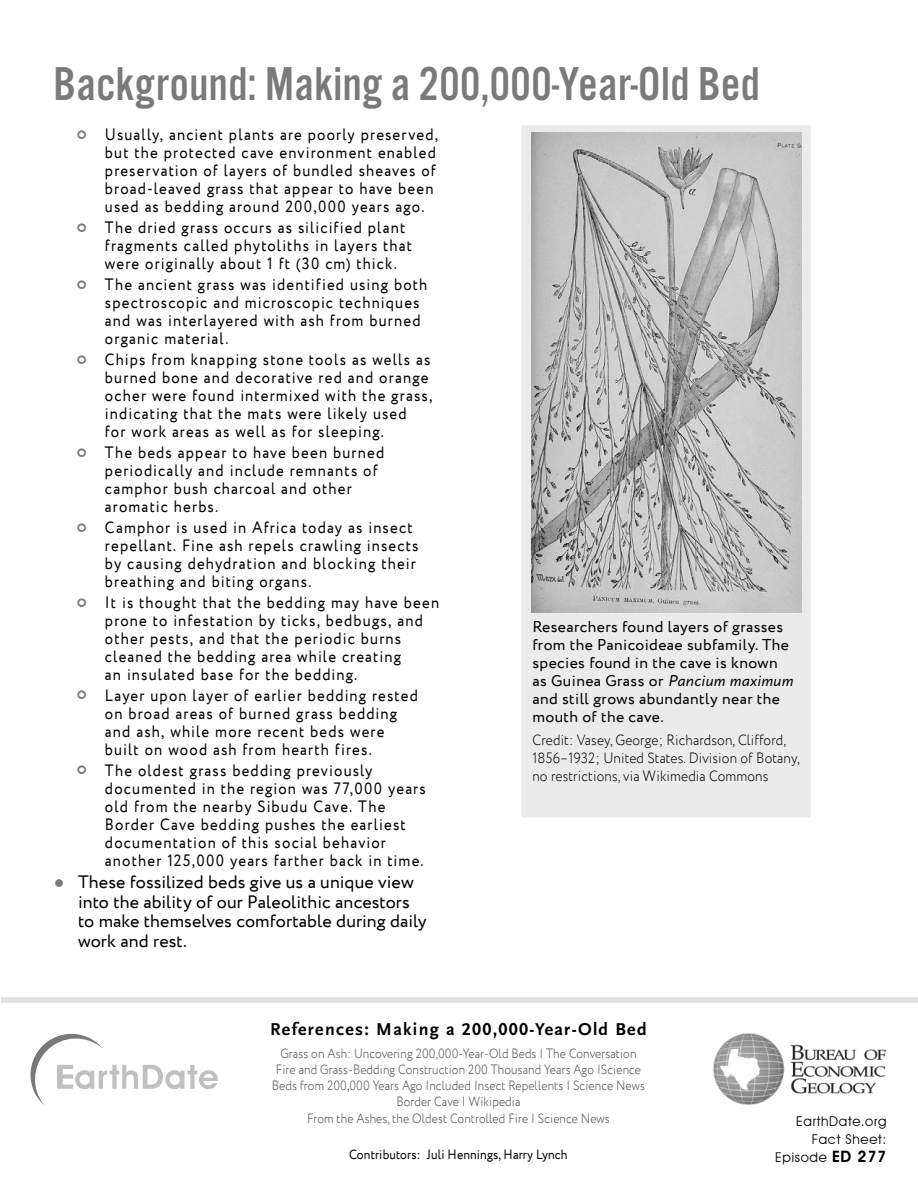
<style>
.page{position:relative;width:918px;height:1188px;background:#fff}
.page>*{position:absolute;margin:0;border:0;box-sizing:border-box;transform-origin:0 0}
.t1{font:49.35px "Alternate Got No 3 D";letter-spacing:.01em;color:#7a7a7a}
.t2{font:18px/19.4px "Circe";letter-spacing:.005em;color:#000}
.t3{font:700 18px "Scala Sans Pro";letter-spacing:.075em;color:#000}
.t4{font:16.5px/18px "Circe";letter-spacing:.08em;color:#000;scale:.9 1}
.t5{font:15.75px/18px "Circe";letter-spacing:.025em;color:#000}
.t6{font:300 15px/18px "Circe";letter-spacing:.01em;color:#000;scale:.9 1}
.t7{font:300 13.5px/16.2px "Circe";letter-spacing:.01em;color:#4b4b4b;text-align:center;scale:.87 1}
.t8{font:13.5px "Circe";letter-spacing:.01em;color:#000;scale:.9 1}
.t9{font:13.5px/18px "Avant Garde IT Cby BT";letter-spacing:.05em;color:#000;text-align:right}
.s1{color:#7a7a7a}
.s2{font-style:italic}
.s3{font-weight:600;font-size:15.75px}
</style>
<div class="page">
<img style="left:713px;top:1034px;width:173px;height:71px">
<svg style="left:30px;top:1033px;width:188px;height:72px"></svg>
<div style="left:1px;top:998px;width:917px;height:5px;background:#e2e2e2"></div>
<div style="left:521px;top:125px;width:290px;height:693px;background:#ebebeb"></div>
<img style="left:532px;top:133px;width:270px;height:479px">
<h1 class="t1" style="left:53px;top:58px;width:708px">Background: Making a 200,000-Year-Old Bed</h1>
<p class="t4" style="left:105px;top:126px;width:372px">Usually, ancient plants are poorly preserved, but the protected cave environment enabled preservation of layers of bundled sheaves of broad-leaved grass that appear to have been used as bedding around 200,000 years ago.</p>
<p class="t4" style="left:105px;top:219px;width:343px">The dried grass occurs as silicified plant fragments called phytoliths in layers that were originally about 1 ft (30 cm) thick.</p>
<p class="t4" style="left:105px;top:276px;width:360px">The ancient grass was identified using both spectroscopic and microscopic techniques and was interlayered with ash from burned organic material.</p>
<p class="t4" style="left:105px;top:351px;width:365px">Chips from knapping stone tools as wells as burned bone and decorative red and orange ocher were found intermixed with the grass, indicating that the mats were likely used<br>for work areas as well as for sleeping.</p>
<p class="t4" style="left:105px;top:444px;width:312px">The beds appear to have been burned periodically and include remnants of camphor bush charcoal and other aromatic herbs.</p>
<p class="t4" style="left:105px;top:519px;width:350px">Camphor is used in Africa today as insect repellant. Fine ash repels crawling insects by causing dehydration and blocking their breathing and biting organs.</p>
<p class="t4" style="left:105px;top:594px;width:373px">It is thought that the bedding may have been prone to infestation by ticks, bedbugs, and other pests, and that the periodic burns cleaned the bedding area while creating<br>an insulated base for the bedding.</p>
<p class="t4" style="left:105px;top:687px;width:349px">Layer upon layer of earlier bedding rested on broad areas of burned grass bedding and ash, while more recent beds were built on wood ash from hearth fires.</p>
<p class="t4" style="left:105px;top:762px;width:358px">The oldest grass bedding previously documented in the region was 77,000 years old from the nearby Sibudu Cave. The Border Cave bedding pushes the earliest documentation of this social behavior another 125,000 years farther back in time.</p>
<p class="t2" style="left:78px;top:873px;width:350px;text-indent:-24px"><span class="s1">●</span> These fossilized beds give us a unique view into the ability of our Paleolithic ancestors to make themselves comfortable during daily work and rest.</p>
<p class="t5" style="left:532px;top:618px;width:262px">Researchers found layers of grasses from the Panicoideae subfamily. The species found in the cave is known as Guinea Grass or <span class="s2">Pancium maximum </span>and still grows abundantly near the mouth of the cave.</p>
<p class="t6" style="left:532px;top:731px;width:299px">Credit: Vasey, George; Richardson, Clifford,<br>1856–1932; United States. Division of Botany, no restrictions, via Wikimedia Commons</p>
<p class="t3" style="left:270px;top:1019px;width:378px">References: Making a 200,000-Year-Old Bed</p>
<p class="t7" style="left:272px;top:1046px;width:430px">Grass on Ash: Uncovering 200,000-Year-Old Beds | The Conversation Fire and Grass-Bedding Construction 200 Thousand Years Ago |Science Beds from 200,000 Years Ago Included Insect Repellents | Science News Border Cave | Wikipedia<br>From the Ashes, the Oldest Controlled Fire | Science News</p>
<p class="t8" style="left:349px;top:1145px;width:244px">Contributors: Juli Hennings, Harry Lynch</p>
<p class="t9" style="left:775px;top:1113px;width:113px">EarthDate.org<br>Fact Sheet:<br>Episode <span class="s3">ED 277</span></p>
</div>
